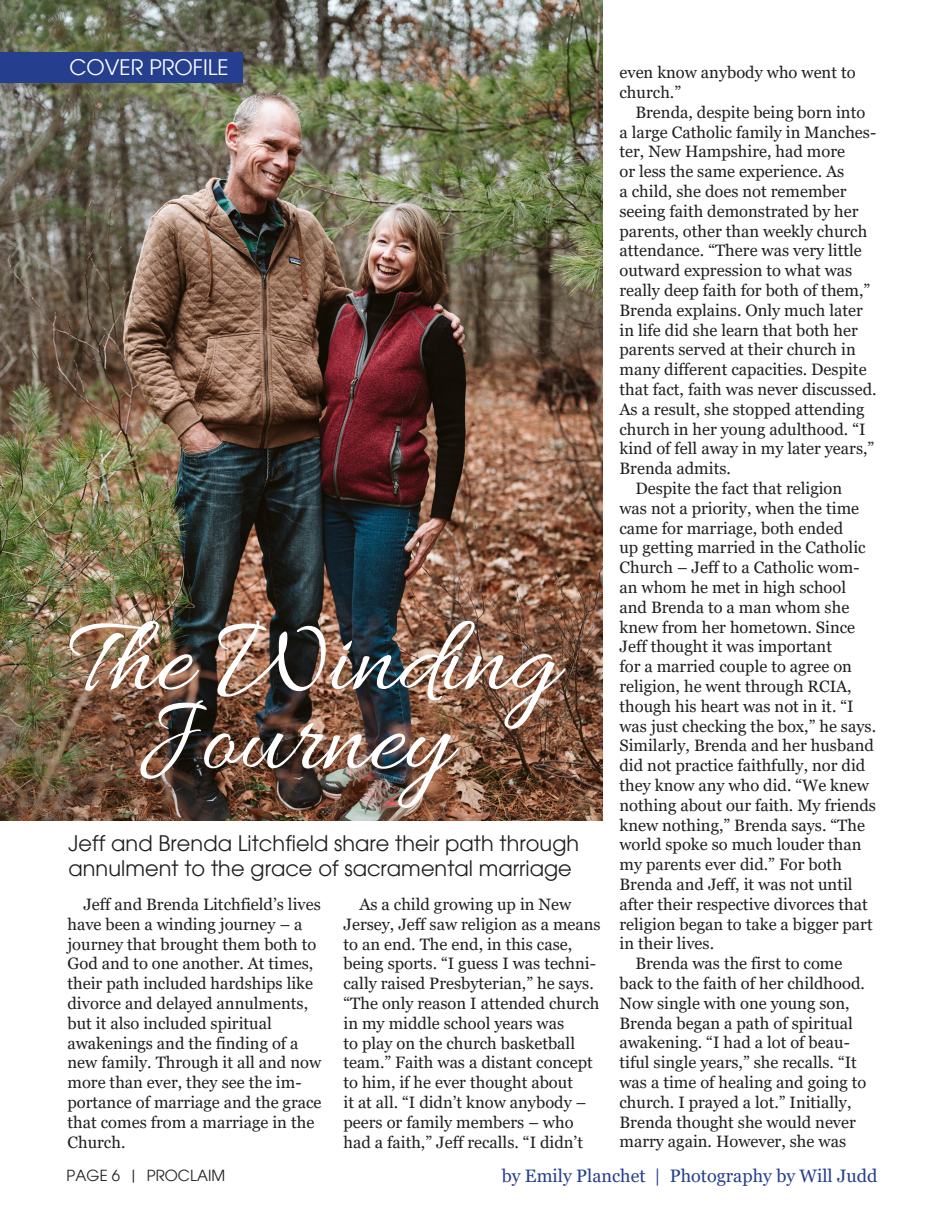
<style>
.page{position:relative;width:945px;height:1215px;background:#fff}
.page>*{position:absolute;margin:0;border:0;box-sizing:border-box;transform-origin:0 0}
.t1{font:111px "Allura";color:#fff}
.t2{font:21px/25.2px "Avant Garde";color:#231f20}
.t3{font:21px "Avant Garde";color:#fff}
.t4{font:18px "Georgia";color:#253f8e}
.t5{font:16.5px/19.8px "Georgia";color:#231f20}
.t6{font:15px "Avant Garde";color:#231f20}
</style>
<div class="page">
<img style="left:0;top:0;width:602px;height:820px">
<div style="left:0;top:52px;width:242px;height:31px;background:#253f8e"></div>
<p class="t3" style="left:70px;top:55px;width:161px">COVER PROFILE</p>
<p class="t1" style="left:68px;top:598px;width:490px">The Winding</p>
<p class="t1" style="left:137px;top:677px;width:316px">Journey</p>
<p class="t2" style="left:68px;top:831px;width:512px">Jeff and Brenda Litchfield share their path through annulment to the grace of sacramental marriage</p>
<p class="t5" style="left:68px;top:895px;width:256px;text-indent:16px">Jeff and Brenda Litchfield’s lives have been a winding journey – a journey that brought them both to<br>God and to one another. At times, their path included hardships like divorce and delayed annulments, but it also included spiritual awakenings and the finding of a new family. Through it all and now more than ever, they see the im&shy;portance of marriage and the grace that comes from a marriage in the<br>Church.</p>
<p class="t5" style="left:344px;top:895px;width:259px;text-indent:16px">As a child growing up in New<br>Jersey, Jeff saw religion as a means to an end. The end, in this case, being sports. “I guess I was techni&shy;cally raised Presbyterian,” he says. “The only reason I attended church in my middle school years was<br>to play on the church basketball team.” Faith was a distant concept to him, if he ever thought about<br>it at all. “I didn’t know anybody – peers or family members – who had a faith,” Jeff recalls. “I didn’t</p>
<p class="t5" style="left:620px;top:63px;width:238px">even know anybody who went to church.”</p>
<p class="t5" style="left:620px;top:103px;width:259px;text-indent:16px">Brenda, despite being born into a large Catholic family in Manches&shy;ter, New Hampshire, had more<br>or less the same experience. As<br>a child, she does not remember seeing faith demonstrated by her parents, other than weekly church attendance. “There was very little outward expression to what was really deep faith for both of them,”<br>Brenda explains. Only much later in life did she learn that both her parents served at their church in many different capacities. Despite that fact, faith was never discussed.<br>As a result, she stopped attending church in her young adulthood. “I kind of fell away in my later years,”<br>Brenda admits.</p>
<p class="t5" style="left:620px;top:479px;width:258px;text-indent:16px">Despite the fact that religion<br>was not a priority, when the time came for marriage, both ended<br>up getting married in the Catholic<br>Church – Jeff to a Catholic wom&shy;an whom he met in high school and Brenda to a man whom she knew from her hometown. Since<br>Jeff thought it was important<br>for a married couple to agree on religion, he went through RCIA, though his heart was not in it. “I was just checking the box,” he says.<br>Similarly, Brenda and her husband did not practice faithfully, nor did they know any who did. “We knew nothing about our faith. My friends knew nothing,” Brenda says. “The world spoke so much louder than my parents ever did.” For both<br>Brenda and Jeff, it was not until after their respective divorces that religion began to take a bigger part in their lives.</p>
<p class="t5" style="left:620px;top:954px;width:249px;text-indent:16px">Brenda was the first to come back to the faith of her childhood.<br>Now single with one young son,<br>Brenda began a path of spiritual awakening. “I had a lot of beau&shy;tiful single years,” she recalls. “It was a time of healing and going to church. I prayed a lot.” Initially,<br>Brenda thought she would never marry again. However, she was</p>
<p class="t6" style="left:67px;top:1167px;width:160px">PAGE 6 | PROCLAIM</p>
<p class="t4" style="left:502px;top:1164px;width:377px">by Emily Planchet | Photography by Will Judd</p>
</div>
